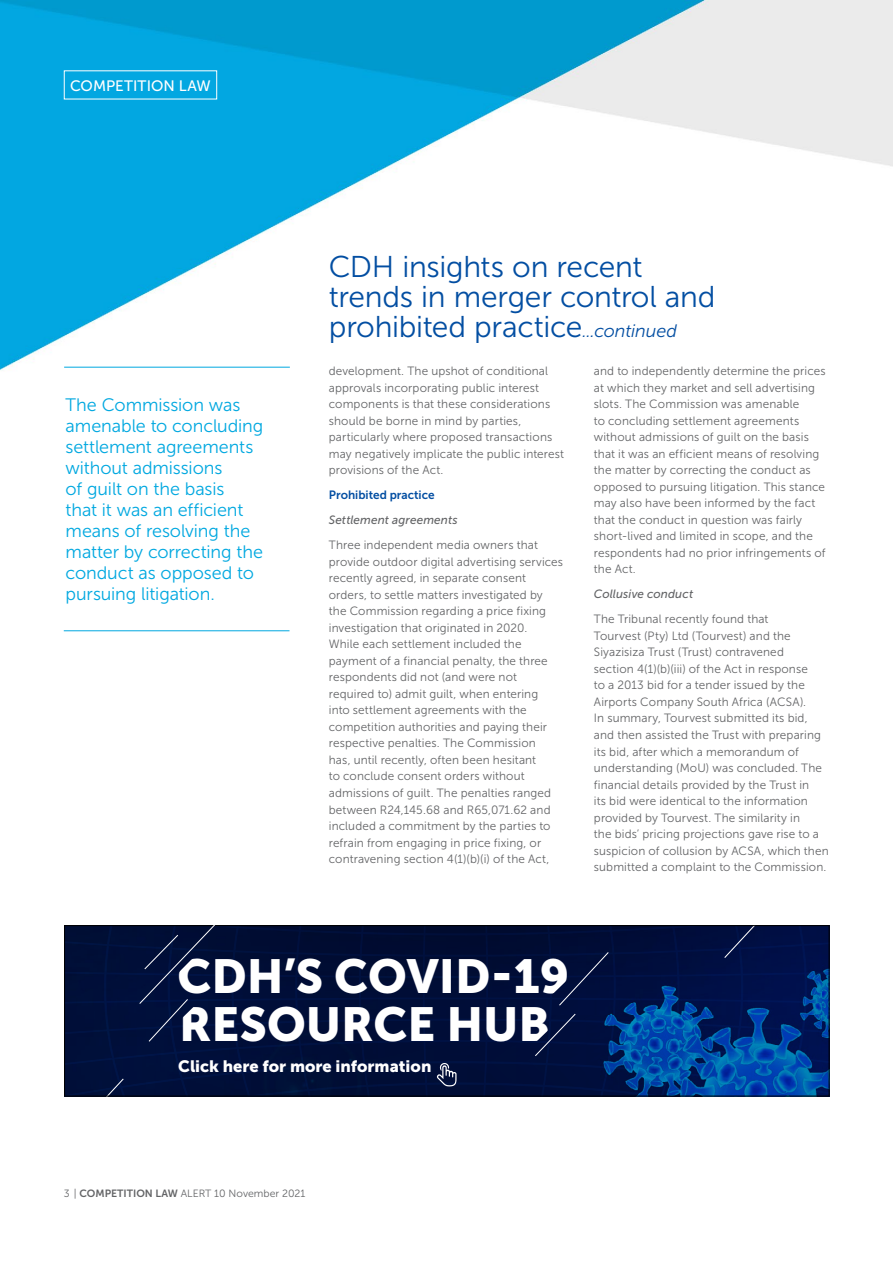
<style>
.page{position:relative;width:893px;height:1263px;background:#fff}
.page>*{position:absolute;margin:0;border:0;box-sizing:border-box;transform-origin:0 0}
.t1{font:47.4px/48px "Museo Sans 900";color:#fff}
.t2{font:30px/30px "Museo Sans 300";letter-spacing:-.01em;color:#034ea2}
.t3{font:18px/21px "Museo Sans 300";letter-spacing:-.005em;color:#00a8e0}
.t4{font:16.35px "Museo Sans 900";color:#fff}
.t5{font:15.15px "Museo Sans 500";letter-spacing:.005em;color:#fff}
.t6{font:12px/16.5px "Museo Sans 300";letter-spacing:.01em;color:#636466}
.t7{font:italic 12px "Museo Sans 500";letter-spacing:.01em;color:#636466}
.t8{font:12px "Museo Sans 700";color:#034ea2}
.t9{font:10.5px "Museo Sans 300";color:#636466}
.s1{font-style:italic;font-size:18px}
.s2{font-family:"Museo Sans 700"}
</style>
<div class="page">
<img style="left:0;top:0;width:893px;height:1097px">
<hr style="left:64px;top:367px;width:226px;height:1px;background:#00a8e0">
<hr style="left:64px;top:630px;width:225px;height:1px;background:#00a8e0">
<svg style="left:65px;top:921px;width:764px;height:175px;background:#061c4c"></svg>
<p class="t5" style="left:70px;top:77px;width:142px">COMPETITION LAW</p>
<h3 class="t3" style="left:66px;top:395px;width:199px">The Commission was amenable to concluding settlement agreements without admissions<br>of guilt on the basis<br>that it was an efficient means of resolving the matter by correcting the conduct as opposed to pursuing litigation.</h3>
<h2 class="t2" style="left:329px;top:252px;width:388px">CDH insights on recent trends in merger control and prohibited practice<span class="s1">...continued</span></h2>
<p class="t6" style="left:329px;top:363px;width:237px">development. The upshot of conditional approvals incorporating public interest components is that these considerations should be borne in mind by parties, particularly where proposed transactions may negatively implicate the public interest provisions of the Act.</p>
<p class="t8" style="left:329px;top:489px;width:107px">Prohibited practice</p>
<p class="t7" style="left:329px;top:514px;width:130px">Settlement agreements</p>
<p class="t6" style="left:329px;top:537px;width:236px">Three independent media owners that provide outdoor digital advertising services recently agreed, in separate consent orders, to settle matters investigated by the Commission regarding a price fixing investigation that originated in 2020.<br>While each settlement included the payment of a financial penalty, the three respondents did not (and were not required to) admit guilt, when entering<br>into settlement agreements with the competition authorities and paying their respective penalties. The Commission<br>has, until recently, often been hesitant<br>to conclude consent orders without admissions of guilt. The penalties ranged between R24,145.68 and R65,071.62 and included a commitment by the parties to refrain from engaging in price fixing, or contravening section 4(1)(b)(i) of the Act,</p>
<p class="t6" style="left:594px;top:363px;width:233px">and to independently determine the prices at which they market and sell advertising slots. The Commission was amenable<br>to concluding settlement agreements without admissions of guilt on the basis that it was an efficient means of resolving the matter by correcting the conduct as opposed to pursuing litigation. This stance may also have been informed by the fact that the conduct in question was fairly short-lived and limited in scope, and the respondents had no prior infringements of the Act.</p>
<p class="t7" style="left:594px;top:588px;width:101px">Collusive conduct</p>
<p class="t6" style="left:594px;top:611px;width:236px">The Tribunal recently found that<br>Tourvest (Pty) Ltd (Tourvest) and the Siyazisiza Trust (Trust) contravened<br>section 4(1)(b)(iii) of the Act in response<br>to a 2013 bid for a tender issued by the Airports Company South Africa (ACSA).<br>In summary, Tourvest submitted its bid, and then assisted the Trust with preparing its bid, after which a memorandum of understanding (MoU) was concluded. The financial details provided by the Trust in<br>its bid were identical to the information provided by Tourvest. The similarity in<br>the bids’ pricing projections gave rise to a suspicion of collusion by ACSA, which then submitted a complaint to the Commission.</p>
<h1 class="t1" style="left:177px;top:952px;width:393px">CDH’S COVID-19<br>RESOURCE HUB</h1>
<h3 class="t4" style="left:178px;top:1057px;width:255px">Click here for more information</h3>
<p class="t9" style="left:64px;top:1188px;width:243px">3 | <span class="s2">COMPETITION LAW</span> ALERT 10 November 2021</p>
</div>
